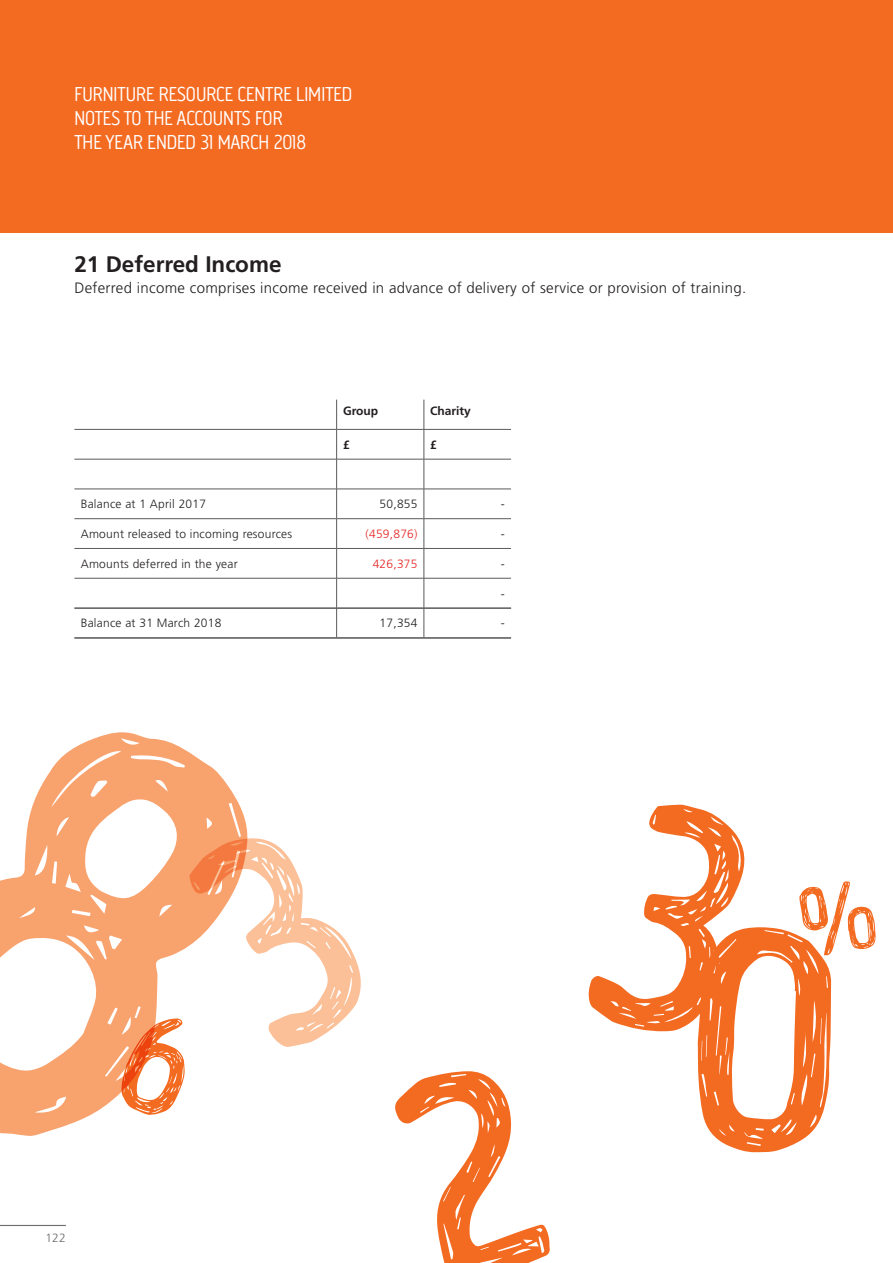
<style>
.page{position:relative;width:893px;height:1263px;background:#fff}
.page>*{position:absolute;margin:0;border:0;box-sizing:border-box;transform-origin:0 0}
.t1{font:700 22.5px "Frutiger LT";color:#231f20}
.t2{font:300 21px/24px "Creighton Pro";color:#fff}
.t3{font:300 15px "Frutiger LT";letter-spacing:.02em;color:#231f20}
.t4{font:300 12px "Frutiger LT";letter-spacing:.02em;color:#231f20}
.t5{font:300 12px "Frutiger LT";letter-spacing:.02em;color:#e42625}
.t6{font:700 12px "Frutiger LT";color:#231f20}
.t7{font:300 12px "Frutiger LT";color:#6c6d70}
</style>
<div class="page">
<hr style="left:0;top:1225px;width:66px;height:1px;background:#6c6d70">
<div style="left:0;top:0;width:893px;height:232px;background:#f36a21"></div>
<hr style="left:74px;top:429px;width:263px;height:1px;background:#5c5a5b">
<hr style="left:337px;top:429px;width:87px;height:1px;background:#5c5a5b">
<svg style="left:336px;top:400px;width:1px;height:59px"></svg>
<hr style="left:74px;top:459px;width:263px;height:1px;background:#5c5a5b">
<hr style="left:337px;top:459px;width:87px;height:1px;background:#5c5a5b">
<hr style="left:336px;top:459px;width:1px;height:30px;background:#5c5a5b">
<hr style="left:74px;top:489px;width:263px;height:1px;background:#5c5a5b">
<hr style="left:337px;top:489px;width:87px;height:1px;background:#5c5a5b">
<hr style="left:74px;top:518px;width:263px;height:1px;background:#5c5a5b">
<hr style="left:337px;top:518px;width:87px;height:1px;background:#5c5a5b">
<hr style="left:74px;top:548px;width:263px;height:1px;background:#5c5a5b">
<hr style="left:337px;top:548px;width:87px;height:1px;background:#5c5a5b">
<svg style="left:336px;top:489px;width:1px;height:89px"></svg>
<hr style="left:74px;top:578px;width:263px;height:1px;background:#5c5a5b">
<hr style="left:337px;top:578px;width:87px;height:1px;background:#5c5a5b">
<hr style="left:336px;top:578px;width:1px;height:30px;background:#5c5a5b">
<hr style="left:336px;top:608px;width:1px;height:30px;background:#5c5a5b">
<hr style="left:74px;top:637px;width:263px;height:1px;background:#5c5a5b">
<hr style="left:337px;top:637px;width:87px;height:1px;background:#5c5a5b">
<svg style="left:424px;top:400px;width:1px;height:59px"></svg>
<hr style="left:424px;top:459px;width:1px;height:30px;background:#5c5a5b">
<svg style="left:424px;top:490px;width:1px;height:88px"></svg>
<hr style="left:424px;top:578px;width:1px;height:30px;background:#5c5a5b">
<hr style="left:424px;top:608px;width:1px;height:30px;background:#5c5a5b">
<hr style="left:424px;top:429px;width:87px;height:1px;background:#5c5a5b">
<hr style="left:424px;top:459px;width:87px;height:1px;background:#5c5a5b">
<hr style="left:424px;top:489px;width:87px;height:1px;background:#5c5a5b">
<hr style="left:424px;top:518px;width:87px;height:1px;background:#5c5a5b">
<hr style="left:424px;top:548px;width:87px;height:1px;background:#5c5a5b">
<hr style="left:424px;top:578px;width:87px;height:1px;background:#5c5a5b">
<hr style="left:424px;top:637px;width:87px;height:1px;background:#5c5a5b">
<hr style="left:74px;top:608px;width:437px;height:1px;background:#5c5a5b">
<hr style="left:74px;top:638px;width:437px;height:1px;background:#5c5a5b">
<svg style="left:395px;top:1071px;width:155px;height:192px"></svg>
<svg style="left:249px;top:838px;width:112px;height:209px"></svg>
<svg style="left:588px;top:805px;width:288px;height:347px"></svg>
<svg style="left:0;top:732px;width:249px;height:404px"></svg>
<h2 class="t2" style="left:74px;top:82px;width:279px">FURNITURE RESOURCE CENTRE LIMITED<br>NOTES TO THE ACCOUNTS FOR<br>THE YEAR ENDED 31 MARCH 2018</h2>
<h1 class="t1" style="left:74px;top:251px;width:209px">21 Deferred Income</h1>
<p class="t3" style="left:74px;top:279px;width:673px">Deferred income comprises income received in advance of delivery of service or provision of training.</p>
<p class="t6" style="left:343px;top:404px;width:37px">Group</p>
<p class="t6" style="left:430px;top:404px;width:42px">Charity</p>
<p class="t6" style="left:343px;top:438px;width:8px">£</p>
<p class="t6" style="left:430px;top:438px;width:8px">£</p>
<p class="t4" style="left:81px;top:497px;width:127px">Balance at 1 April 2017</p>
<p class="t4" style="left:380px;top:497px;width:39px">50,855</p>
<p class="t4" style="left:501px;top:497px;width:5px">-</p>
<p class="t4" style="left:81px;top:527px;width:213px">Amount released to incoming resources</p>
<p class="t5" style="left:366px;top:527px;width:53px">(459,876)</p>
<p class="t4" style="left:501px;top:527px;width:5px">-</p>
<p class="t4" style="left:81px;top:557px;width:158px">Amounts deferred in the year</p>
<p class="t5" style="left:373px;top:557px;width:46px">426,375</p>
<p class="t4" style="left:501px;top:557px;width:5px">-</p>
<p class="t4" style="left:501px;top:587px;width:5px">-</p>
<p class="t4" style="left:81px;top:616px;width:142px">Balance at 31 March 2018</p>
<p class="t4" style="left:380px;top:616px;width:39px">17,354</p>
<p class="t4" style="left:501px;top:616px;width:5px">-</p>
<p class="t7" style="left:45px;top:1231px;width:22px">122</p>
</div>
